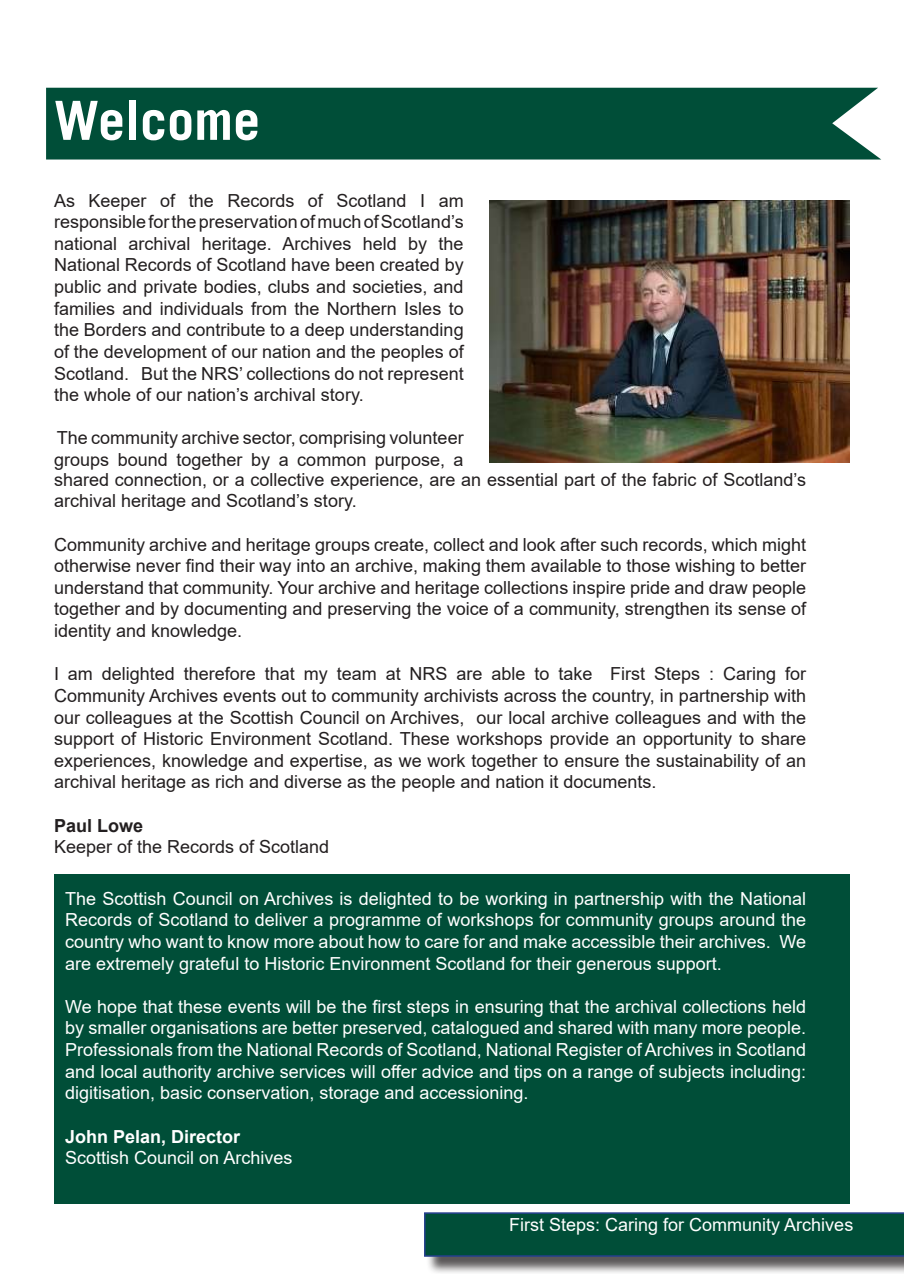
<style>
.page{position:relative;width:904px;height:1274px;background:#fff}
.page>*{position:absolute;margin:0;border:0;box-sizing:border-box;transform-origin:0 0}
.t1{font:700 54px "Trade Gothic";color:#fff}
.t2{font:18px/21.6px "Arial";color:#231f20;text-align:justify}
.t3{font:18px/21.6px "Arial";color:#fff;text-align:justify}
.t4{font:700 18px "Arial";color:#fff}
.t5{font:700 18px "Arial";color:#231f20}
</style>
<div class="page">
<div style="left:426px;top:1214px;width:478px;height:59px;background:#231f20;opacity:.75"></div>
<svg style="left:424px;top:1212px;width:480px;height:44px;background:#044e3e"></svg>
<div style="left:46px;top:88px;width:835px;height:71px;background:#004e38"></div>
<img style="left:489px;top:201px;width:361px;height:261px">
<div style="left:54px;top:874px;width:796px;height:329px;background:#004e38"></div>
<h1 class="t1" style="left:54px;top:87px;width:208px">Welcome</h1>
<p class="t2" style="left:54px;top:189px;width:411px">As Keeper of the Records of Scotland I am responsible for the preservation of much of Scotland’s national archival heritage. Archives held by the National Records of Scotland have been created by public and private bodies, clubs and societies, and families and individuals from the Northern Isles to the Borders and contribute to a deep understanding of the development of our nation and the peoples of Scotland. But the NRS’ collections do not represent the whole of our nation’s archival story.</p>
<p class="t2" style="left:54px;top:427px;width:411px">The community archive sector, comprising volunteer groups bound together by a common purpose, a</p>
<p class="t2" style="left:54px;top:468px;width:753px">shared connection, or a collective experience, are an essential part of the fabric of Scotland’s archival heritage and Scotland’s story.</p>
<p class="t2" style="left:54px;top:533px;width:753px">Community archive and heritage groups create, collect and look after such records, which might otherwise never find their way into an archive, making them available to those wishing to better understand that community. Your archive and heritage collections inspire pride and draw people together and by documenting and preserving the voice of a community, strengthen its sense of identity and knowledge.</p>
<p class="t2" style="left:54px;top:663px;width:753px">I am delighted therefore that my team at NRS are able to take First Steps : Caring for Community Archives events out to community archivists across the country, in partnership with our colleagues at the Scottish Council on Archives, our local archive colleagues and with the support of Historic Environment Scotland. These workshops provide an opportunity to share experiences, knowledge and expertise, as we work together to ensure the sustainability of an archival heritage as rich and diverse as the people and nation it documents.</p>
<p class="t5" style="left:54px;top:812px;width:91px">Paul Lowe</p>
<p class="t2" style="left:54px;top:836px;width:277px">Keeper of the Records of Scotland</p>
<p class="t3" style="left:65px;top:887px;width:742px">The Scottish Council on Archives is delighted to be working in partnership with the National Records of Scotland to deliver a programme of workshops for community groups around the country who want to know more about how to care for and make accessible their archives. We are extremely grateful to Historic Environment Scotland for their generous support.</p>
<p class="t3" style="left:65px;top:995px;width:742px">We hope that these events will be the first steps in ensuring that the archival collections held by smaller organisations are better preserved, catalogued and shared with many more people.<br>Professionals from the National Records of Scotland, National Register of Archives in Scotland and local authority archive services will offer advice and tips on a range of subjects including: digitisation, basic conservation, storage and accessioning.</p>
<p class="t4" style="left:65px;top:1123px;width:177px">John Pelan, Director</p>
<p class="t3" style="left:65px;top:1146px;width:229px">Scottish Council on Archives</p>
<p class="t3" style="left:509px;top:1214px;width:346px">First Steps: Caring for Community Archives</p>
</div>
